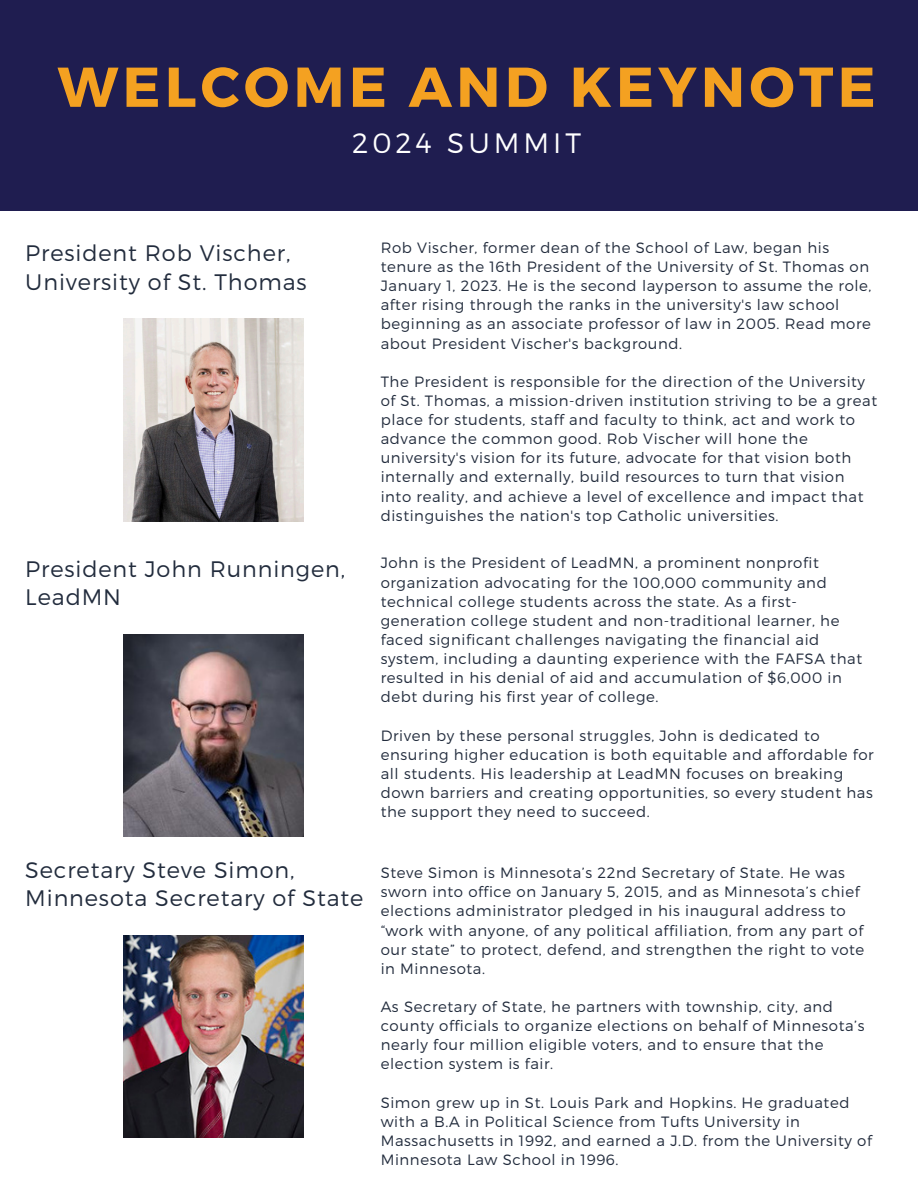
<style>
.page{position:relative;width:918px;height:1188px;background:#fff}
.page>*{position:absolute;margin:0;border:0;box-sizing:border-box;transform-origin:0 0}
.t1{font:700 56.1px "Montserrat";letter-spacing:.08em;color:#f4a121}
.t2{font:300 28.05px "Montserrat";letter-spacing:.14em;color:#fff}
.t3{font:300 22.35px/28.7px "Montserrat";letter-spacing:.04em;color:#222c3d}
.t4{font:300 14.85px/19.2px "Montserrat";letter-spacing:.04em;color:#222c3d}
</style>
<div class="page">
<div style="left:0;top:0;width:918px;height:211px;background:#1f1d50"></div>
<img style="left:123px;top:319px;width:180px;height:202px">
<img style="left:123px;top:634px;width:180px;height:203px">
<img style="left:123px;top:935px;width:180px;height:203px">
<h1 class="t1" style="left:58px;top:50px;width:819px">WELCOME AND KEYNOTE</h1>
<p class="t2" style="left:352px;top:124px;width:230px">2024 SUMMIT</p>
<p class="t3" style="left:25px;top:238px;width:283px">President Rob Vischer,<br>University of St. Thomas</p>
<p class="t3" style="left:25px;top:553px;width:321px">President John Runningen,<br>LeadMN</p>
<h3 class="t4" style="left:381px;top:237px;width:492px">Rob Vischer, former dean of the School of Law, began his tenure as the 16th President of the University of St. Thomas on January 1, 2023. He is the second layperson to assume the role, after rising through the ranks in the university's law school beginning as an associate professor of law in 2005. Read more about President Vischer's background.</h3>
<p class="t4" style="left:381px;top:371px;width:498px">The President is responsible for the direction of the University of St. Thomas, a mission-driven institution striving to be a great place for students, staff and faculty to think, act and work to advance the common good. Rob Vischer will hone the university's vision for its future, advocate for that vision both internally and externally, build resources to turn that vision into reality, and achieve a level of excellence and impact that distinguishes the nation's top Catholic universities.</p>
<h3 class="t4" style="left:381px;top:553px;width:483px">John is the President of LeadMN, a prominent nonprofit organization advocating for the 100,000 community and technical college students across the state. As a first&shy;generation college student and non-traditional learner, he faced significant challenges navigating the financial aid system, including a daunting experience with the FAFSA that resulted in his denial of aid and accumulation of $6,000 in debt during his first year of college.</h3>
<p class="t4" style="left:381px;top:725px;width:495px">Driven by these personal struggles, John is dedicated to ensuring higher education is both equitable and affordable for all students. His leadership at LeadMN focuses on breaking down barriers and creating opportunities, so every student has the support they need to succeed.</p>
<p class="t3" style="left:25px;top:854px;width:340px">Secretary Steve Simon,<br>Minnesota Secretary of State</p>
<h3 class="t4" style="left:381px;top:863px;width:485px">Steve Simon is Minnesota’s 22nd Secretary of State. He was sworn into office on January 5, 2015, and as Minnesota’s chief elections administrator pledged in his inaugural address to “work with anyone, of any political affiliation, from any part of our state” to protect, defend, and strengthen the right to vote in Minnesota.</h3>
<p class="t4" style="left:381px;top:996px;width:485px">As Secretary of State, he partners with township, city, and county officials to organize elections on behalf of Minnesota’s nearly four million eligible voters, and to ensure that the election system is fair.</p>
<p class="t4" style="left:381px;top:1092px;width:493px">Simon grew up in St. Louis Park and Hopkins. He graduated with a B.A in Political Science from Tufts University in Massachusetts in 1992, and earned a J.D. from the University of Minnesota Law School in 1996.</p>
</div>
